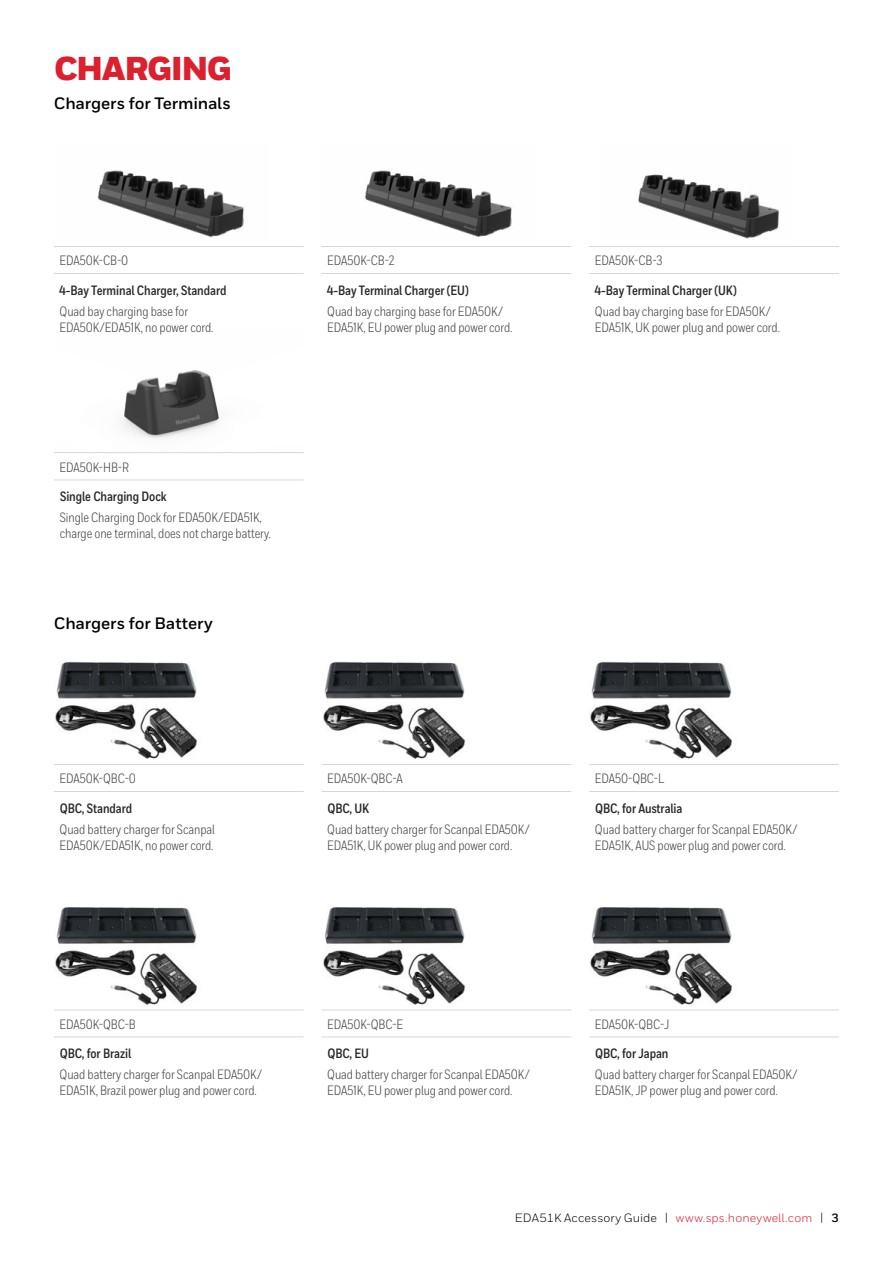
<style>
.page{position:relative;width:893px;height:1263px;background:#fff}
.page>*{position:absolute;margin:0;border:0;box-sizing:border-box;transform-origin:0 0}
.t1{font:900 33px "Honeywell Sans";letter-spacing:-.045em;color:#dc202e}
.t2{font:700 16.5px "Honeywell Sans";letter-spacing:-.01em;color:#000}
.t3{font:13.5px/15.8px "Honeywell Cond";letter-spacing:-.005em;color:#414042}
.t4{font:700 13.5px "Honeywell Cond";letter-spacing:-.005em;color:#292829}
.t5{font:12px "Honeywell Sans";letter-spacing:.01em;color:#000}
.s1{color:#dc202e}
.s2{font-weight:700}
</style>
<div class="page">
<hr style="left:54px;top:246px;width:250px;height:1px;background:#d5d7d8">
<hr style="left:322px;top:246px;width:249px;height:1px;background:#d5d7d8">
<hr style="left:589px;top:246px;width:250px;height:1px;background:#d5d7d8">
<hr style="left:54px;top:273px;width:250px;height:1px;background:#d5d7d8">
<hr style="left:322px;top:273px;width:249px;height:1px;background:#d5d7d8">
<hr style="left:589px;top:273px;width:250px;height:1px;background:#d5d7d8">
<img style="left:97px;top:170px;width:147px;height:67px">
<img style="left:364px;top:170px;width:148px;height:67px">
<img style="left:638px;top:174px;width:141px;height:65px">
<hr style="left:54px;top:452px;width:250px;height:1px;background:#d5d7d8">
<hr style="left:54px;top:480px;width:250px;height:1px;background:#d5d7d8">
<hr style="left:54px;top:764px;width:250px;height:1px;background:#d5d7d8">
<hr style="left:322px;top:764px;width:249px;height:1px;background:#d5d7d8">
<hr style="left:589px;top:764px;width:250px;height:1px;background:#d5d7d8">
<hr style="left:54px;top:791px;width:250px;height:1px;background:#d5d7d8">
<hr style="left:322px;top:791px;width:249px;height:1px;background:#d5d7d8">
<hr style="left:589px;top:791px;width:250px;height:1px;background:#d5d7d8">
<img style="left:55px;top:662px;width:142px;height:97px">
<img style="left:323px;top:662px;width:142px;height:97px">
<img style="left:590px;top:662px;width:142px;height:97px">
<hr style="left:54px;top:1009px;width:250px;height:1px;background:#d5d7d8">
<hr style="left:322px;top:1009px;width:249px;height:1px;background:#d5d7d8">
<hr style="left:589px;top:1009px;width:250px;height:1px;background:#d5d7d8">
<hr style="left:54px;top:1036px;width:250px;height:1px;background:#d5d7d8">
<hr style="left:322px;top:1036px;width:249px;height:1px;background:#d5d7d8">
<hr style="left:589px;top:1036px;width:250px;height:1px;background:#d5d7d8">
<img style="left:55px;top:907px;width:142px;height:97px">
<img style="left:323px;top:907px;width:142px;height:97px">
<img style="left:590px;top:907px;width:142px;height:97px">
<img style="left:123px;top:370px;width:181px;height:83px">
<h1 class="t1" style="left:54px;top:48px;width:179px">CHARGING</h1>
<p class="t2" style="left:54px;top:93px;width:179px">Chargers for Terminals</p>
<p class="t3" style="left:60px;top:253px;width:70px">EDA50K-CB-0</p>
<p class="t3" style="left:327px;top:253px;width:69px">EDA50K-CB-2</p>
<p class="t3" style="left:595px;top:253px;width:69px">EDA50K-CB-3</p>
<p class="t4" style="left:59px;top:282px;width:169px">4-Bay Terminal Charger, Standard</p>
<p class="t3" style="left:60px;top:303px;width:155px">Quad bay charging base for<br>EDA50K/EDA51K, no power cord.</p>
<p class="t4" style="left:327px;top:282px;width:143px">4-Bay Terminal Charger (EU)</p>
<p class="t3" style="left:327px;top:303px;width:187px">Quad bay charging base for EDA50K/<br>EDA51K, EU power plug and power cord.</p>
<p class="t4" style="left:594px;top:282px;width:144px">4-Bay Terminal Charger (UK)</p>
<p class="t3" style="left:595px;top:304px;width:187px">Quad bay charging base for EDA50K/<br>EDA51K, UK power plug and power cord.</p>
<p class="t3" style="left:60px;top:459px;width:71px">EDA50K-HB-R</p>
<p class="t4" style="left:60px;top:488px;width:108px">Single Charging Dock</p>
<p class="t3" style="left:60px;top:510px;width:213px">Single Charging Dock for EDA50K/EDA51K, charge one terminal, does not charge battery.</p>
<p class="t2" style="left:54px;top:613px;width:160px">Chargers for Battery</p>
<p class="t3" style="left:60px;top:771px;width:78px">EDA50K-QBC-0</p>
<p class="t3" style="left:327px;top:771px;width:77px">EDA50K-QBC-A</p>
<p class="t3" style="left:595px;top:771px;width:71px">EDA50-QBC-L</p>
<p class="t4" style="left:60px;top:800px;width:74px">QBC, Standard</p>
<p class="t3" style="left:60px;top:821px;width:157px">Quad battery charger for Scanpal<br>EDA50K/EDA51K, no power cord.</p>
<p class="t4" style="left:595px;top:800px;width:89px">QBC, for Australia</p>
<p class="t3" style="left:595px;top:821px;width:204px">Quad battery charger for Scanpal EDA50K/<br>EDA51K, AUS power plug and power cord.</p>
<p class="t4" style="left:327px;top:800px;width:43px">QBC, UK</p>
<p class="t3" style="left:327px;top:821px;width:204px">Quad battery charger for Scanpal EDA50K/<br>EDA51K, UK power plug and power cord.</p>
<p class="t3" style="left:60px;top:1016px;width:78px">EDA50K-QBC-B</p>
<p class="t3" style="left:327px;top:1016px;width:78px">EDA50K-QBC-E</p>
<p class="t3" style="left:595px;top:1016px;width:76px">EDA50K-QBC-J</p>
<p class="t4" style="left:60px;top:1045px;width:73px">QBC, for Brazil</p>
<p class="t3" style="left:60px;top:1067px;width:204px">Quad battery charger for Scanpal EDA50K/<br>EDA51K, Brazil power plug and power cord.</p>
<p class="t4" style="left:595px;top:1045px;width:75px">QBC, for Japan</p>
<p class="t3" style="left:595px;top:1067px;width:204px">Quad battery charger for Scanpal EDA50K/<br>EDA51K, JP power plug and power cord.</p>
<p class="t4" style="left:327px;top:1045px;width:43px">QBC, EU</p>
<p class="t3" style="left:327px;top:1067px;width:204px">Quad battery charger for Scanpal EDA50K/<br>EDA51K, EU power plug and power cord.</p>
<p class="t5" style="left:515px;top:1211px;width:326px">EDA51K Accessory Guide | <span class="s1">www.sps.honeywell.com</span> | <span class="s2">3</span></p>
</div>
